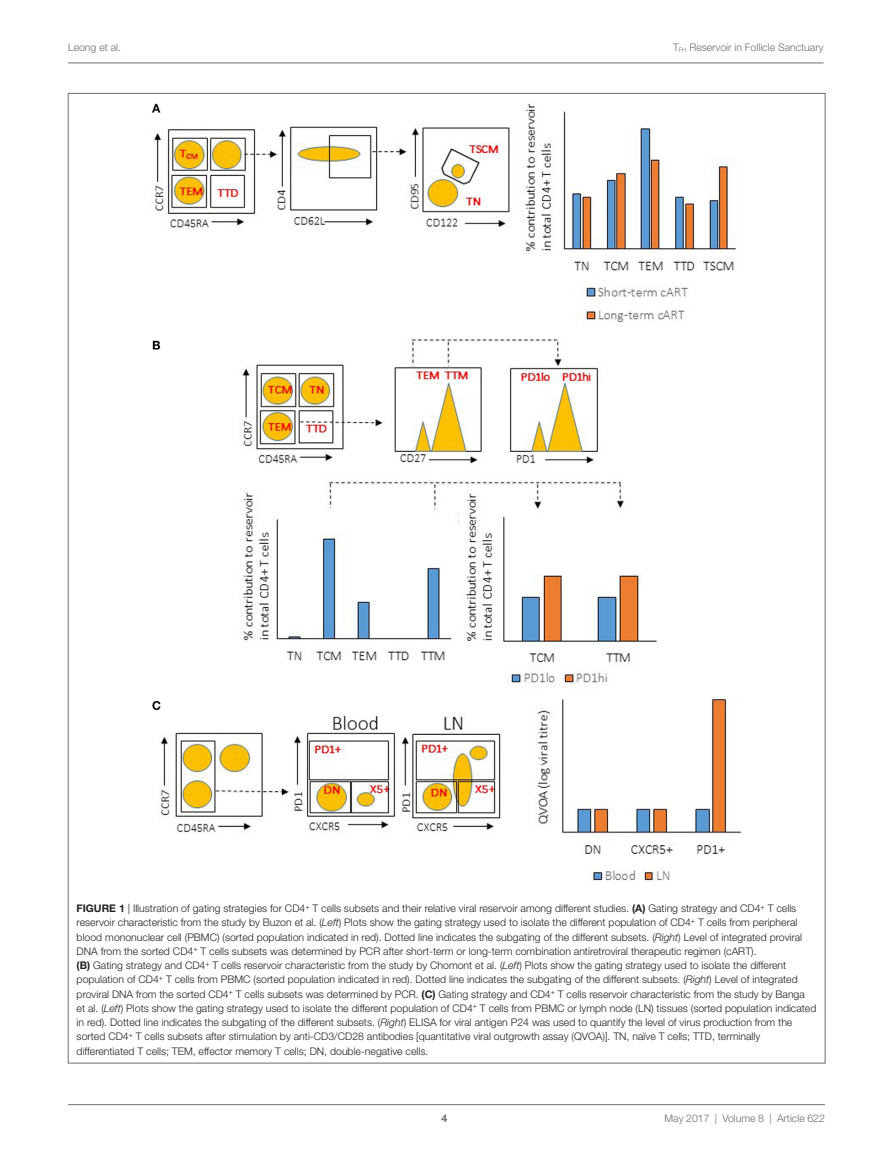
<style>
.page{position:relative;width:893px;height:1170px;background:#fff}
.page>*{position:absolute;margin:0;border:0;box-sizing:border-box;transform-origin:0 0}
.t1{font:300 10.5px/14.2px "Helvetica Neue LT Std";color:#231f20}
.t2{font:300 10.5px "Helvetica Neue LT Std";color:#6c6d70}
.t3{font:700 10.5px "Helvetica Neue LT Std";color:#6c6d70}
.s1{font-weight:700}
.s2{font-style:italic}
</style>
<div class="page">
<img style="left:152px;top:103px;width:590px;height:779px">
<hr style="left:68px;top:63px;width:756px;height:1px;background:#6c6d70">
<hr style="left:68px;top:1104px;width:757px;height:1px;background:#6c6d70">
<p class="t2" style="left:68px;top:41px;width:55px">Leong et al.</p>
<p class="t2" style="left:673px;top:41px;width:152px">T<sub>FH</sub> Reservoir in Follicle Sanctuary</p>
<p class="t1" style="left:77px;top:900px;width:741px"><span class="s1">FIGURE 1</span> | Illustration of gating strategies for CD4<sup>+</sup> T cells subsets and their relative viral reservoir among different studies. <span class="s1">(A)</span> Gating strategy and CD4<sup>+</sup> T cells reservoir characteristic from the study by Buzon et al. (<span class="s2">Left</span>) Plots show the gating strategy used to isolate the different population of CD4<sup>+</sup> T cells from peripheral blood mononuclear cell (PBMC) (sorted population indicated in red). Dotted line indicates the subgating of the different subsets. (<span class="s2">Right</span>) Level of integrated proviral DNA from the sorted CD4<sup>+</sup> T cells subsets was determined by PCR after short-term or long-term combination antiretroviral therapeutic regimen (cART).<br><span class="s1">(B)</span> Gating strategy and CD4<sup>+</sup> T cells reservoir characteristic from the study by Chomont et al. (<span class="s2">Left</span>) Plots show the gating strategy used to isolate the different population of CD4<sup>+</sup> T cells from PBMC (sorted population indicated in red). Dotted line indicates the subgating of the different subsets. (<span class="s2">Right</span>) Level of integrated proviral DNA from the sorted CD4<sup>+</sup> T cells subsets was determined by PCR. <span class="s1">(C)</span> Gating strategy and CD4<sup>+</sup> T cells reservoir characteristic from the study by Banga<br>et al. (<span class="s2">Left</span>) Plots show the gating strategy used to isolate the different population of CD4<sup>+</sup> T cells from PBMC or lymph node (LN) tissues (sorted population indicated in red). Dotted line indicates the subgating of the different subsets. (<span class="s2">Right</span>) ELISA for viral antigen P24 was used to quantify the level of virus production from the sorted CD4<sup>+</sup> T cells subsets after stimulation by anti-CD3/CD28 antibodies [quantitative viral outgrowth assay (QVOA)]. TN, naïve T cells; TTD, terminally differentiated T cells; TEM, effector memory T cells; DN, double-negative cells.</p>
<p class="t3" style="left:441px;top:1111px;width:7px">4</p>
<p class="t2" style="left:664px;top:1111px;width:162px">May 2017 | Volume 8 | Article 622</p>
</div>
